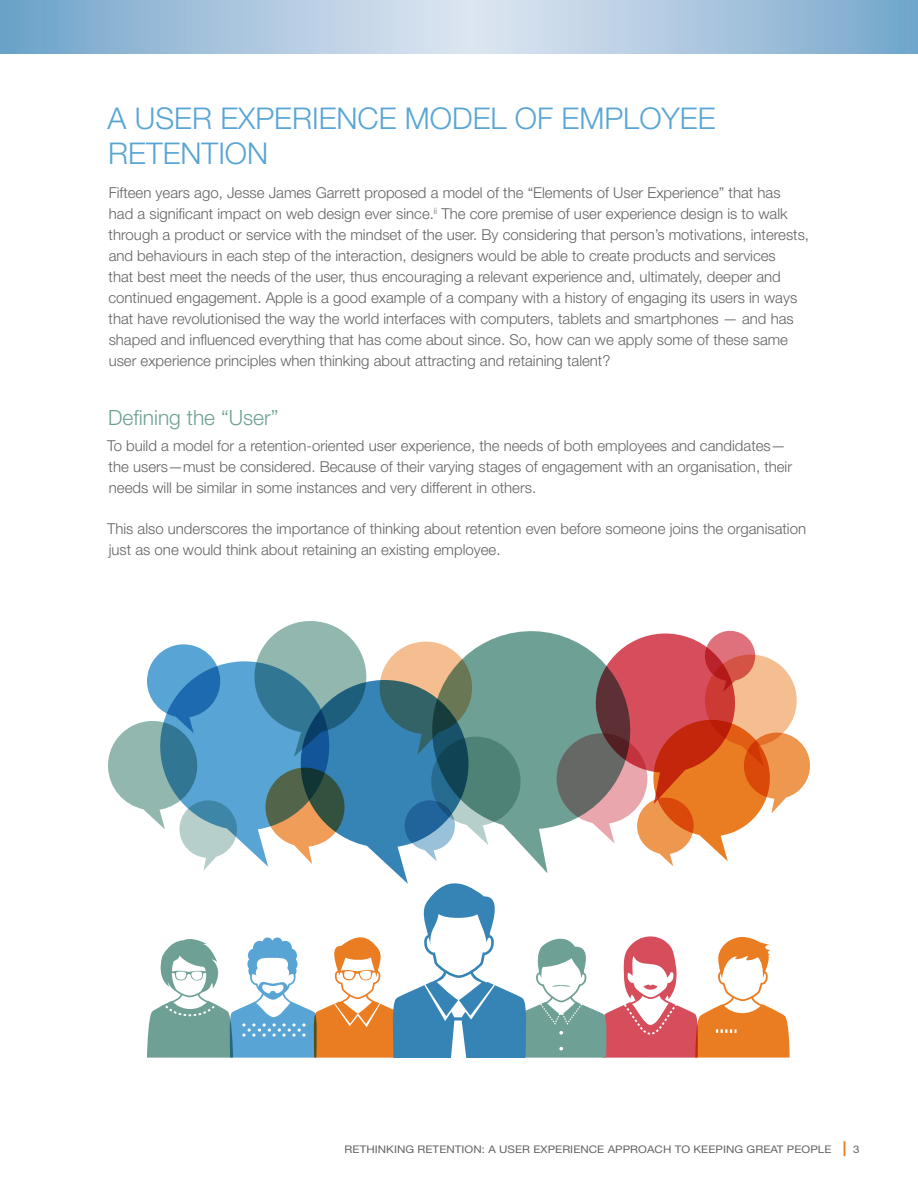
<style>
.page{position:relative;width:918px;height:1188px;background:#fff}
.page>*{position:absolute;margin:0;border:0;box-sizing:border-box;transform-origin:0 0}
.Level2BluHead{font:300 30px/34.5px "Helvetica Neue LT Std";color:#58a5d5}
.Level3GreenHead{font:300 21px "Helvetica Neue LT Std";color:#6ea095}
.Body_Text{font:300 15px/21px "Helvetica Neue LT Std";color:#636366}
.t1{font:10.5px "Helvetica Neue LT Std";letter-spacing:.005em;color:#636366;scale:1.1 1}
.s1{font-weight:700;font-size:15px;color:#ea7d22}
</style>
<div class="page">
<svg style="left:108px;top:621px;width:702px;height:437px"></svg>
<svg style="left:0;top:0;width:918px;height:54px;background:#a9c5de"></svg>
<p class="Level2BluHead" style="left:108px;top:101px;width:609px">A USER EXPERIENCE MODEL OF EMPLOYEE<br>RETENTION</p>
<p class="Body_Text" style="left:108px;top:182px;width:702px">Fifteen years ago, Jesse James Garrett proposed a model of the “Elements of User Experience” that has<br>had a significant impact on web design ever since.<sup>ii</sup> The core premise of user experience design is to walk through a product or service with the mindset of the user. By considering that person’s motivations, interests, and behaviours in each step of the interaction, designers would be able to create products and services<br>that best meet the needs of the user, thus encouraging a relevant experience and, ultimately, deeper and continued engagement. Apple is a good example of a company with a history of engaging its users in ways that have revolutionised the way the world interfaces with computers, tablets and smartphones — and has shaped and influenced everything that has come about since. So, how can we apply some of these same user experience principles when thinking about attracting and retaining talent?</p>
<p class="Level3GreenHead" style="left:108px;top:405px;width:172px">Defining the “User”</p>
<p class="Body_Text" style="left:107px;top:435px;width:687px">To build a model for a retention-oriented user experience, the needs of both employees and candidates— the users—must be considered. Because of their varying stages of engagement with an organisation, their needs will be similar in some instances and very different in others.</p>
<p class="Body_Text" style="left:107px;top:518px;width:701px">This also underscores the importance of thinking about retention even before someone joins the organisation just as one would think about retaining an existing employee.</p>
<p class="t1" style="left:345px;top:1143px;width:469px">RETHINKING RETENTION: A USER EXPERIENCE APPROACH TO KEEPING GREAT PEOPLE <span class="s1">|</span> 3</p>
</div>
